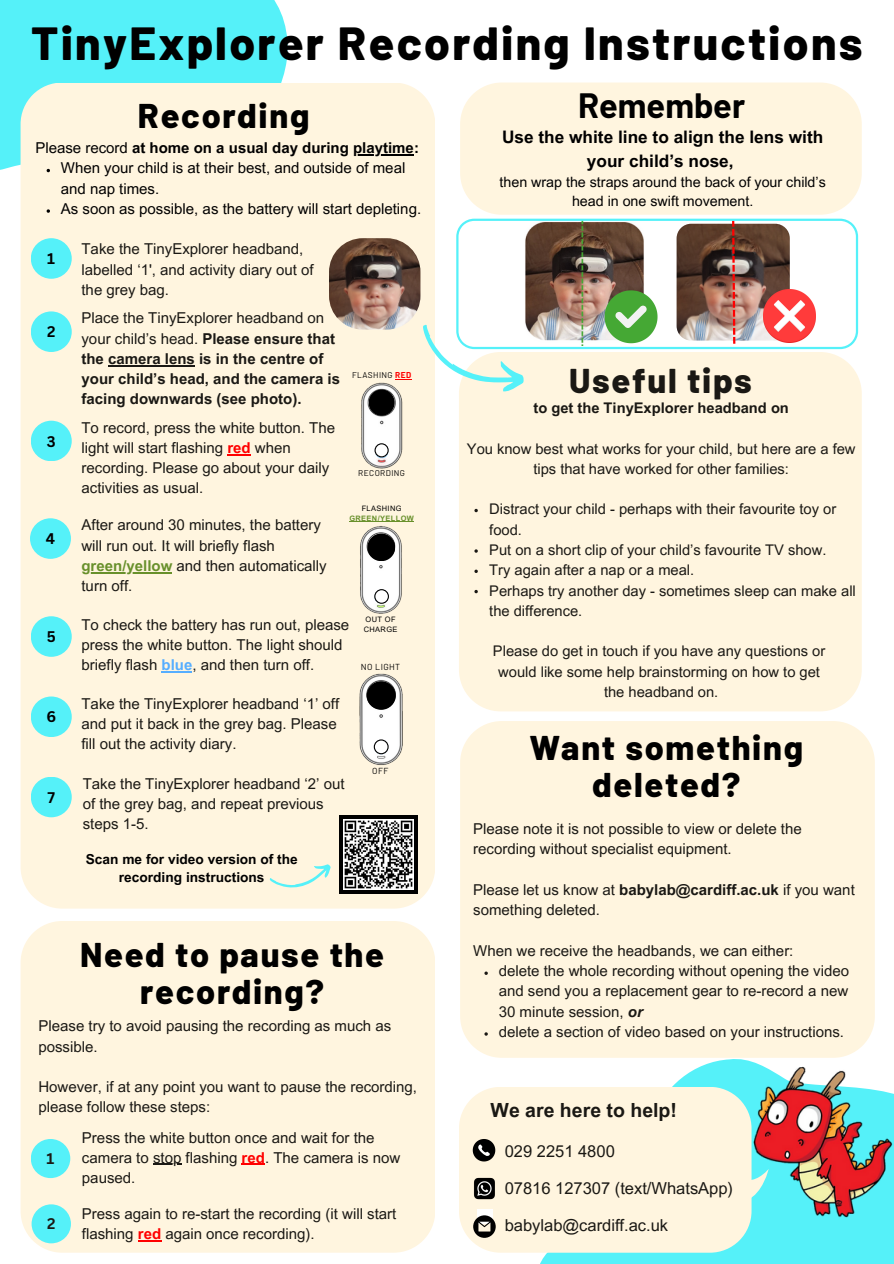
<style>
.page{position:relative;width:894px;height:1264px;background:#fff}
.page>*{position:absolute;margin:0;border:0;box-sizing:border-box;transform-origin:0 0}
.t1{font:800 46.35px "Barlow";letter-spacing:.05em;color:#000}
.t2{font:800 34.35px/37.2px "Barlow";letter-spacing:.05em;color:#000;text-align:center}
.t3{font:800 34.35px "Barlow";letter-spacing:.05em;color:#1a1814}
.t4{font:700 34.35px "Barlow";color:#000}
.t5{font:700 19.5px "Arial MT Pro";color:#1a1814}
.t6{font:700 17.25px/23.7px "Arial MT Pro";color:#000;text-align:center}
.t7{font:16.5px "Arial MT Pro";color:#1a1814}
.t8{font:15px/20.2px "Arial MT Pro";color:#1a1814}
.t9{font:700 15px/20.2px "Arial MT Pro";color:#1a1814}
.t10{font:15px/20.2px "Arial MT Pro";color:#000}
.t11{font:700 15px "Arial MT Pro";color:#000}
.t12{font:700 15px "Canva Sans";color:#000}
.t13{font:700 15px "Canva Sans";color:#1a1814}
.t14{font:14.7px/20.2px "Arial MT Pro";color:#1a1814;text-align:center}
.t15{font:700 14.7px "Arial MT Pro";color:#1a1814}
.t16{font:14.25px/19.2px "Arial MT Pro";color:#000;text-align:center}
.t17{font:700 13.65px/18.3px "Arial MT Pro";color:#000;text-align:center}
.t18{font:8.7px "Barlow";letter-spacing:.05em;color:#000}
.t19{font:8.4px "Barlow";letter-spacing:.05em;color:#000}
.t20{font:700 7.5px/9.9px "Arial MT Pro";letter-spacing:.05em;color:#68902b;text-align:center}
.t21{font:7.5px/9.9px "Arial MT Pro";letter-spacing:.05em;color:#000}
.s1{font-weight:400}
.s2{font-weight:700;color:#f00}
.s3{font-weight:400;color:#000}
.s4{font-weight:700;color:#68902b}
.s5{font-weight:700;color:#56aeff}
.s6{font-weight:700}
.s7{font-weight:700;font-style:italic}
</style>
<div class="page">
<svg style="left:495px;top:963px;width:398px;height:300px;fill:#55f1f9"></svg>
<svg style="left:0;top:0;width:288px;height:258px;fill:#55f1f9"></svg>
<div style="left:21px;top:921px;width:414px;height:331px;background:#fff5df"></div>
<div style="left:31px;top:1138px;width:39px;height:40px;background:#55f1f9;border-radius:50%"></div>
<div style="left:32px;top:1204px;width:39px;height:39px;background:#55f1f9;border-radius:50%"></div>
<div style="left:460px;top:721px;width:414px;height:336px;background:#fff5df"></div>
<div style="left:21px;top:82px;width:414px;height:826px;background:#fff5df"></div>
<div style="left:31px;top:238px;width:41px;height:41px;background:#55f1f9;border-radius:50%"></div>
<hr style="left:81px;top:572px;width:91px;height:1px;background:#68902b">
<hr style="left:161px;top:671px;width:31px;height:1px;background:#56aeff">
<div style="left:31px;top:311px;width:41px;height:41px;background:#55f1f9;border-radius:50%"></div>
<div style="left:30px;top:518px;width:41px;height:41px;background:#55f1f9;border-radius:50%"></div>
<div style="left:31px;top:616px;width:41px;height:41px;background:#55f1f9;border-radius:50%"></div>
<div style="left:31px;top:696px;width:41px;height:41px;background:#55f1f9;border-radius:50%"></div>
<div style="left:31px;top:776px;width:41px;height:41px;background:#55f1f9;border-radius:50%"></div>
<img style="left:357px;top:672px;width:47px;height:94px">
<div style="left:366px;top:681px;width:29px;height:28px;background:#000;border-radius:50%"></div>
<svg style="left:373px;top:739px;width:15px;height:15px"></svg>
<img style="left:357px;top:525px;width:47px;height:90px">
<hr style="left:349px;top:521px;width:65px;height:1px;background:#68902b">
<div style="left:367px;top:533px;width:28px;height:28px;background:#000;border-radius:50%"></div>
<svg style="left:374px;top:589px;width:15px;height:14px"></svg>
<img style="left:747px;top:1060px;width:146px;height:160px">
<div style="left:459px;top:1086px;width:292px;height:166px;background:#fff5df"></div>
<svg style="left:743px;top:1158px;width:25px;height:45px"></svg>
<img style="left:360px;top:381px;width:43px;height:88px">
<svg style="left:374px;top:443px;width:14px;height:14px"></svg>
<div style="left:368px;top:389px;width:26px;height:27px;background:#000;border-radius:50%"></div>
<div style="left:31px;top:420px;width:41px;height:41px;background:#55f1f9;border-radius:50%"></div>
<svg style="left:472px;top:1138px;width:23px;height:23px"></svg>
<img style="left:472px;top:1176px;width:23px;height:23px">
<div style="left:477px;top:1209px;width:15px;height:14px;background:#fff"></div>
<svg style="left:473px;top:1215px;width:22px;height:22px"></svg>
<svg style="left:269px;top:815px;width:148px;height:80px"></svg>
<hr style="left:108px;top:365px;width:87px;height:1px;background:#1a1814">
<div style="left:460px;top:82px;width:401px;height:133px;background:#fff5df"></div>
<div style="left:459px;top:352px;width:402px;height:359px;background:#fff5df"></div>
<svg style="left:474px;top:569px;width:3px;height:4px"></svg>
<svg style="left:395px;top:323px;width:134px;height:78px"></svg>
<img style="left:329px;top:238px;width:91px;height:91px;border-radius:34px">
<img style="left:343px;top:819px;width:70px;height:70px">
<hr style="left:353px;top:154px;width:61px;height:1px;background:#000">
<svg style="left:47px;top:209px;width:3px;height:4px"></svg>
<svg style="left:153px;top:1163px;width:28px;height:1px"></svg>
<svg style="left:241px;top:1163px;width:24px;height:1px"></svg>
<svg style="left:138px;top:1240px;width:23px;height:1px"></svg>
<svg style="left:227px;top:454px;width:24px;height:1px"></svg>
<img style="left:456px;top:219px;width:401px;height:130px">
<h4 class="t1" style="left:31px;top:14px;width:832px">TinyExplorer Recording Instructions</h4>
<h4 class="t2" style="left:138px;top:95px;width:173px">Recording</h4>
<h5 class="t11" style="left:35px;top:142px;width:385px"><span class="s1">Please record</span> at home on a usual day during playtime:</h5>
<h6 class="t10" style="left:61px;top:160px;width:346px">When your child is at their best, and outside of meal and nap times.</h6>
<p class="t10" style="left:61px;top:200px;width:362px">As soon as possible, as the battery will start depleting.</p>
<h2 class="t12" style="left:47px;top:248px;width:9px">1</h2>
<p class="t12" style="left:47px;top:321px;width:10px">2</p>
<p class="t12" style="left:47px;top:430px;width:10px">3</p>
<p class="t12" style="left:46px;top:528px;width:11px">4</p>
<p class="t12" style="left:47px;top:626px;width:11px">5</p>
<p class="t12" style="left:46px;top:706px;width:11px">6</p>
<h4 class="t12" style="left:47px;top:786px;width:9px">7</h4>
<p class="t8" style="left:81px;top:241px;width:234px">Take the TinyExplorer headband, labelled ‘1', and activity diary out of the grey bag.</p>
<h4 class="t9" style="left:81px;top:310px;width:260px"><span class="s1">Place the TinyExplorer headband on your child’s head.</span> Please ensure that the camera lens is in the centre of your child’s head, and the camera is facing downwards (see photo).</h4>
<p class="t8" style="left:81px;top:419px;width:255px">To record, press the white button. The light will start flashing <span class="s2">red</span> when recording. Please go about your daily activities as usual.</p>
<p class="t19" style="left:352px;top:370px;width:61px">FLASHING <span class="s2">RED</span></p>
<h4 class="t19" style="left:358px;top:468px;width:48px">RECORDING</h4>
<p class="t20" style="left:349px;top:504px;width:66px"><span class="s3">FLASHING<br></span>GREEN/YELLOW</p>
<h4 class="t8" style="left:81px;top:517px;width:241px">After around 30 minutes, the battery will run out. It will briefly flash</h4>
<p class="t8" style="left:81px;top:557px;width:247px"><span class="s4">green/yellow</span> and then automatically turn off.</p>
<p class="t8" style="left:81px;top:616px;width:269px">To check the battery has run out, please press the white button. The light should briefly flash <span class="s5">blue</span>, and then turn off.</p>
<h4 class="t21" style="left:363px;top:615px;width:35px">OUT OF<br>CHARGE</h4>
<p class="t18" style="left:361px;top:661px;width:41px">NO LIGHT</p>
<p class="t8" style="left:81px;top:695px;width:259px">Take the TinyExplorer headband ‘1’ off and put it back in the grey bag. Please fill out the activity diary.</p>
<h2 class="t8" style="left:83px;top:775px;width:263px">Take the TinyExplorer headband ‘2’ out of the grey bag, and repeat previous steps 1-5.</h2>
<h4 class="t17" style="left:86px;top:851px;width:213px">Scan me for video version of the recording instructions</h4>
<p class="t18" style="left:372px;top:765px;width:18px">OFF</p>
<p class="t2" style="left:80px;top:934px;width:305px">Need to pause the recording?</p>
<p class="t8" style="left:38px;top:1017px;width:354px">Please try to avoid pausing the recording as much as possible.</p>
<p class="t8" style="left:38px;top:1078px;width:380px">However, if at any point you want to pause the recording, please follow these steps:</p>
<p class="t8" style="left:82px;top:1128px;width:320px">Press the white button once and wait for the camera to stop flashing <span class="s2">red</span>. The camera is now</p>
<h6 class="t8" style="left:82px;top:1169px;width:55px">paused.</h6>
<p class="t8" style="left:82px;top:1205px;width:316px">Press again to re-start the recording (it will start flashing <span class="s2">red</span> again once recording).</p>
<p class="t13" style="left:47px;top:1147px;width:9px">1</p>
<h1 class="t13" style="left:47px;top:1212px;width:10px">2</h1>
<p class="t4" style="left:578px;top:84px;width:169px">Remember</p>
<p class="t6" style="left:502px;top:127px;width:323px">Use the white line to align the lens with your child’s nose,</p>
<p class="t16" style="left:499px;top:174px;width:328px">then wrap the straps around the back of your child’s head in one swift movement.</p>
<h4 class="t3" style="left:569px;top:358px;width:184px">Useful tips</h4>
<h4 class="t15" style="left:533px;top:402px;width:257px">to get the TinyExplorer headband on</h4>
<p class="t14" style="left:467px;top:440px;width:390px">You know best what works for your child, but here are a few tips that have worked for other families:</p>
<h5 class="t14" style="left:489px;top:501px;width:348px;text-align:left">Distract your child - perhaps with their favourite toy or food.</h5>
<p class="t14" style="left:489px;top:541px;width:338px">Put on a short clip of your child’s favourite TV show.</p>
<h2 class="t14" style="left:489px;top:562px;width:206px">Try again after a nap or a meal.</h2>
<h6 class="t14" style="left:489px;top:582px;width:368px;text-align:left">Perhaps try another day - sometimes sleep can make all the difference.</h6>
<p class="t14" style="left:493px;top:643px;width:334px">Please do get in touch if you have any questions or would like some help brainstorming on how to get</p>
<p class="t14" style="left:604px;top:683px;width:116px">the headband on.</p>
<h4 class="t2" style="left:530px;top:728px;width:274px">Want something deleted?</h4>
<h4 class="t8" style="left:473px;top:820px;width:330px">Please note it is not possible to view or delete the recording without specialist equipment.</h4>
<h4 class="t8" style="left:473px;top:881px;width:383px">Please let us know at <span class="s6">babylab@cardiff.ac.uk</span> if you want something deleted.</h4>
<p class="t8" style="left:473px;top:942px;width:322px">When we receive the headbands, we can either:</p>
<p class="t8" style="left:498px;top:962px;width:352px;text-align:justify">delete the whole recording without opening the video and send you a replacement gear to re-record a new 30 minute session, <span class="s7">or</span></p>
<h2 class="t8" style="left:498px;top:1023px;width:347px">delete a section of video based on your instructions.</h2>
<p class="t5" style="left:490px;top:1102px;width:188px">We are here to help!</p>
<p class="t7" style="left:504px;top:1144px;width:112px">029 2251 4800</p>
<p class="t7" style="left:504px;top:1181px;width:230px">07816 127307 (text/WhatsApp)</p>
<p class="t7" style="left:504px;top:1218px;width:165px">babylab@cardiff.ac.uk</p>
</div>
